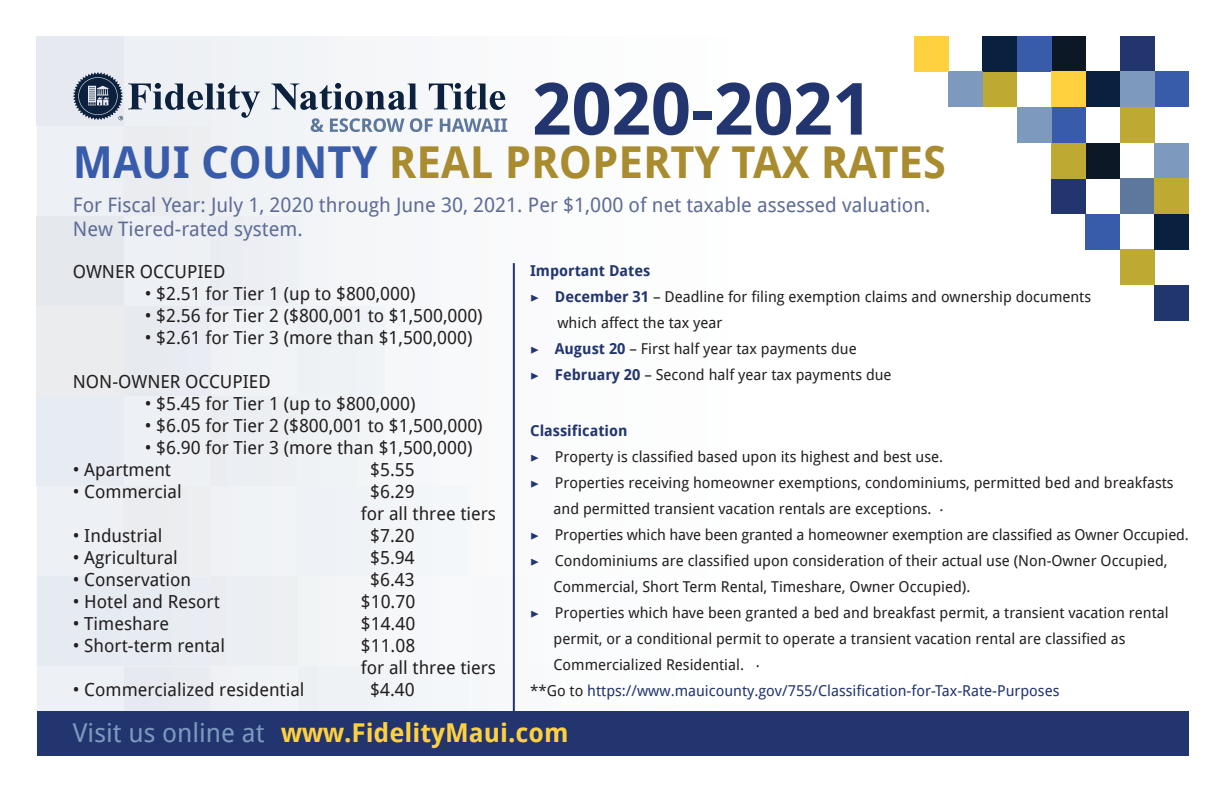
<style>
.page{position:relative;width:1224px;height:792px;background:#fff}
.page>*{position:absolute;margin:0;border:0;box-sizing:border-box;transform-origin:0 0}
.t1{font:700 72px "Droid Sans";color:#22356f}
.t2{font:700 44px "Droid Sans";color:#a98c2f}
.t3{font:700 26px "Droid Sans";color:#ffd13f}
.t4{font:20px "Droid Sans";color:#5e6c96}
.t5{font:18px "Droid Sans";color:#231f20}
.t6{font:15px "Droid Sans";color:#231f20}
.t7{font:15px "Droid Sans";color:#22356f}
.t8{font:700 15px "Droid Sans";color:#22356f}
.s1{color:#385caa}
.s2{font-family:"Minion Pro";font-weight:700;color:#22356f}
.s3{font-weight:700;color:#22356f}
.s4{font-family:"Minion Pro";color:#22356f}
.s5{color:#231f20}
.s6{font-weight:400;color:#7d9abe}
</style>
<div class="page">
<div style="left:37px;top:36px;width:476px;height:675px;background:#f3f4f7"></div>
<div style="left:37px;top:36px;width:87px;height:90px;background:#e6e9ef"></div>
<div style="left:124px;top:126px;width:87px;height:90px;background:#eaecef"></div>
<div style="left:37px;top:216px;width:87px;height:270px;background:#e7ecee"></div>
<div style="left:124px;top:306px;width:87px;height:90px;background:#e7ebf0"></div>
<div style="left:124px;top:486px;width:87px;height:90px;background:#eaecef"></div>
<img style="left:37px;top:576px;width:348px;height:90px">
<div style="left:124px;top:666px;width:87px;height:45px;background:#e7ebf0"></div>
<div style="left:211px;top:216px;width:87px;height:90px;background:#eceef3"></div>
<div style="left:298px;top:306px;width:87px;height:90px;background:#eff2f5"></div>
<div style="left:211px;top:396px;width:174px;height:90px;background:#eef1f3"></div>
<div style="left:298px;top:486px;width:174px;height:90px;background:#f2f5f8"></div>
<div style="left:298px;top:666px;width:174px;height:45px;background:#f2f5f8"></div>
<div style="left:472px;top:576px;width:41px;height:135px;background:#f6f8fa"></div>
<div style="left:1154px;top:285px;width:35px;height:36px;background:#20366c"></div>
<div style="left:1120px;top:250px;width:34px;height:35px;background:#bea932"></div>
<div style="left:1154px;top:214px;width:35px;height:36px;background:#09213e"></div>
<div style="left:1120px;top:178px;width:34px;height:36px;background:#5e779d"></div>
<div style="left:1154px;top:143px;width:35px;height:35px;background:#7d9abe"></div>
<div style="left:1120px;top:107px;width:34px;height:36px;background:#bea932"></div>
<div style="left:1154px;top:72px;width:35px;height:35px;background:#385caa"></div>
<div style="left:1120px;top:36px;width:34px;height:36px;background:#22356f"></div>
<div style="left:1086px;top:214px;width:34px;height:36px;background:#385caa"></div>
<div style="left:1051px;top:178px;width:35px;height:36px;background:#22356f"></div>
<div style="left:1086px;top:143px;width:34px;height:35px;background:#0d1827"></div>
<div style="left:1051px;top:143px;width:35px;height:35px;background:#bea932"></div>
<div style="left:1051px;top:107px;width:35px;height:36px;background:#385caa"></div>
<div style="left:1086px;top:72px;width:34px;height:35px;background:#09213e"></div>
<div style="left:1051px;top:36px;width:35px;height:36px;background:#0d1827"></div>
<div style="left:1017px;top:107px;width:34px;height:36px;background:#7d9abe"></div>
<div style="left:982px;top:72px;width:35px;height:35px;background:#bea932"></div>
<div style="left:1017px;top:36px;width:34px;height:36px;background:#385caa"></div>
<div style="left:983px;top:36px;width:34px;height:36px;background:#09213e"></div>
<div style="left:948px;top:72px;width:35px;height:35px;background:#7d9abe"></div>
<div style="left:914px;top:36px;width:34px;height:36px;background:#ffd13f"></div>
<div style="left:1051px;top:72px;width:35px;height:35px;background:#ffd13f"></div>
<div style="left:1154px;top:178px;width:35px;height:36px;background:#bea932"></div>
<div style="left:1120px;top:71px;width:35px;height:36px;background:#7d9abe"></div>
<svg style="left:271px;top:83px;width:147px;height:27px"></svg>
<svg style="left:429px;top:83px;width:76px;height:27px"></svg>
<svg style="left:73px;top:72px;width:187px;height:48px"></svg>
<svg style="left:311px;top:118px;width:196px;height:14px"></svg>
<hr style="left:513px;top:263px;width:2px;height:459px;background:#22356f">
<div style="left:37px;top:711px;width:1152px;height:45px;background:#22356f"></div>
<p class="t1" style="left:532px;top:58px;width:342px">2020-2021</p>
<p class="t2" style="left:73px;top:131px;width:875px"><span class="s1">MAUI COUNTY</span> REAL PROPERTY TAX RATES</p>
<p class="t4" style="left:73px;top:191px;width:859px">For Fiscal Year: July 1, 2020 through June 30, 2021. Per $1,000 of net taxable assessed valuation.</p>
<p class="t4" style="left:73px;top:215px;width:231px">New Tiered-rated system.</p>
<p class="t8" style="left:530px;top:260px;width:122px">Important Dates</p>
<p class="t6" style="left:530px;top:286px;width:563px"><span class="s2">▶</span> <span class="s3">December 31</span> – Deadline for filing exemption claims and ownership documents</p>
<p class="t6" style="left:557px;top:312px;width:166px">which affect the tax year</p>
<p class="t6" style="left:530px;top:338px;width:328px"><span class="s2">▶</span> <span class="s3">August 20</span> – First half year tax payments due</p>
<p class="t6" style="left:530px;top:364px;width:363px"><span class="s2">▶</span> <span class="s3">February 20</span> – Second half year tax payments due</p>
<p class="t5" style="left:73px;top:259px;width:154px">OWNER OCCUPIED</p>
<p class="t5" style="left:145px;top:281px;width:272px">• $2.51 for Tier 1 (up to $800,000)</p>
<p class="t5" style="left:145px;top:303px;width:339px">• $2.56 for Tier 2 ($800,001 to $1,500,000)</p>
<p class="t5" style="left:145px;top:325px;width:329px">• $2.61 for Tier 3 (more than $1,500,000)</p>
<p class="t5" style="left:73px;top:369px;width:199px">NON-OWNER OCCUPIED</p>
<p class="t5" style="left:145px;top:391px;width:272px">• $5.45 for Tier 1 (up to $800,000)</p>
<p class="t5" style="left:145px;top:413px;width:339px">• $6.05 for Tier 2 ($800,001 to $1,500,000)</p>
<p class="t5" style="left:145px;top:435px;width:329px">• $6.90 for Tier 3 (more than $1,500,000)</p>
<p class="t5" style="left:73px;top:457px;width:100px">• Apartment</p>
<p class="t5" style="left:370px;top:457px;width:46px">$5.55</p>
<p class="t5" style="left:73px;top:479px;width:110px">• Commercial</p>
<p class="t5" style="left:370px;top:479px;width:46px">$6.29</p>
<p class="t5" style="left:361px;top:501px;width:137px">for all three tiers</p>
<p class="t5" style="left:73px;top:523px;width:91px">• Industrial</p>
<p class="t5" style="left:370px;top:523px;width:46px">$7.20</p>
<p class="t5" style="left:73px;top:545px;width:107px">• Agricultural</p>
<p class="t5" style="left:370px;top:545px;width:46px">$5.94</p>
<p class="t5" style="left:73px;top:567px;width:120px">• Conservation</p>
<p class="t5" style="left:370px;top:567px;width:46px">$6.43</p>
<p class="t5" style="left:73px;top:589px;width:148px">• Hotel and Resort</p>
<p class="t5" style="left:361px;top:589px;width:56px">$10.70</p>
<p class="t5" style="left:73px;top:611px;width:98px">• Timeshare</p>
<p class="t5" style="left:361px;top:611px;width:56px">$14.40</p>
<p class="t5" style="left:73px;top:633px;width:154px">• Short-term rental</p>
<p class="t5" style="left:361px;top:633px;width:56px">$11.08</p>
<p class="t5" style="left:361px;top:655px;width:137px">for all three tiers</p>
<p class="t5" style="left:73px;top:677px;width:233px">• Commercialized residential</p>
<p class="t5" style="left:370px;top:677px;width:46px">$4.40</p>
<p class="t8" style="left:530px;top:420px;width:99px">Classification</p>
<p class="t6" style="left:530px;top:446px;width:415px"><span class="s4">▶</span> Property is classified based upon its highest and best use.</p>
<p class="t6" style="left:530px;top:472px;width:645px"><span class="s4">▶</span> Properties receiving homeowner exemptions, condominiums, permitted bed and breakfasts</p>
<p class="t6" style="left:554px;top:498px;width:380px">and permitted transient vacation rentals are exceptions.</p>
<p class="t6" style="left:530px;top:524px;width:660px"><span class="s4">▶</span> Properties which have been granted a homeowner exemption are classified as Owner Occupied.</p>
<p class="t6" style="left:530px;top:550px;width:639px"><span class="s4">▶</span> Condominiums are classified upon consideration of their actual use (Non-Owner Occupied,</p>
<p class="t6" style="left:554px;top:576px;width:418px">Commercial, Short Term Rental, Timeshare, Owner Occupied).</p>
<p class="t6" style="left:530px;top:602px;width:640px"><span class="s4">▶</span> Properties which have been granted a bed and breakfast permit, a transient vacation rental</p>
<p class="t6" style="left:554px;top:628px;width:574px">permit, or a conditional permit to operate a transient vacation rental are classified as</p>
<p class="t6" style="left:554px;top:654px;width:192px">Commercialized Residential.</p>
<p class="t7" style="left:530px;top:680px;width:531px"><span class="s5">**Go to</span> https://www.mauicounty.gov/755/Classification-for-Tax-Rate-Purposes</p>
<p class="t6" style="left:939px;top:496px;width:6px">.</p>
<p class="t6" style="left:756px;top:652px;width:6px">.</p>
<h3 class="t3" style="left:73px;top:714px;width:497px"><span class="s6">Visit us online at</span> www.FidelityMaui.com</h3>
</div>
